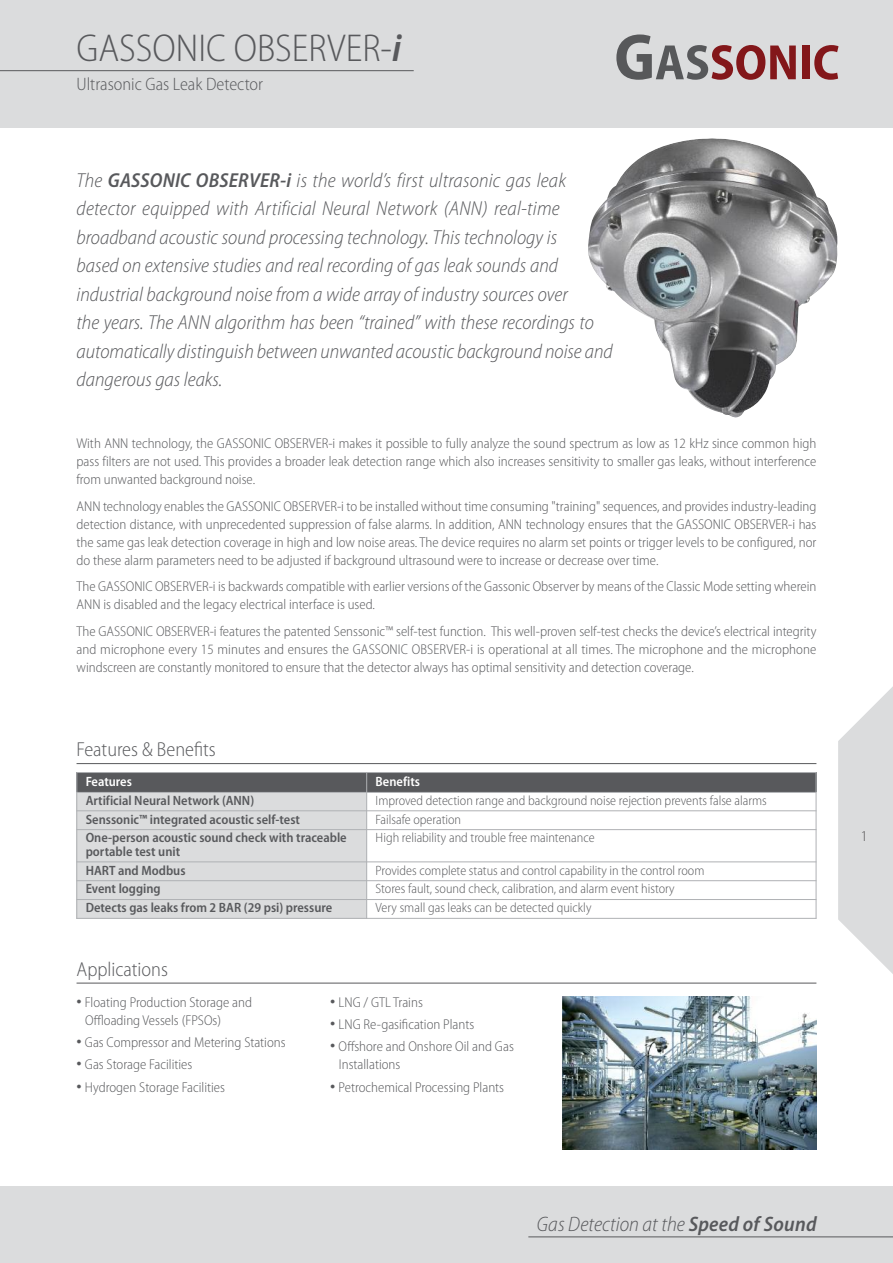
<style>
.page{position:relative;width:893px;height:1263px;background:#fff}
.page>*{position:absolute;margin:0;border:0;box-sizing:border-box;transform-origin:0 0}
.t1{font:300 semi-condensed 39px "Myriad Pro";color:#58595c}
.t2{font:italic 300 semi-condensed 21px "Myriad Pro";color:#58595c}
.t3{font:italic 300 semi-condensed 20.25px/28.5px "Myriad Pro";color:#58595c}
.t4{font:300 semi-condensed 20.25px "Myriad Pro";color:#58595c}
.t5{font:300 semi-condensed 18px "Myriad Pro";color:#58595c}
.t6{font:300 semi-condensed 15px "Myriad Pro";color:#525152}
.t7{font:300 semi-condensed 14.25px/18px "Myriad Pro";color:#58595c}
.t8{font:300 semi-condensed 13.5px "Myriad Pro";color:#58595c}
.t9{font:600 semi-condensed 13.5px/14.2px "Myriad Pro";color:#58595c}
.t10{font:600 semi-condensed 13.5px "Myriad Pro";color:#fff}
.s1{font-weight:600;font-style:italic}
.s2{font-weight:600}
.s3{font-size:21.15px}
</style>
<div class="page">
<div style="left:0;top:1186px;width:893px;height:77px;background:#dbdcdd"></div>
<div style="left:0;top:0;width:893px;height:128px;background:#dbdcdd"></div>
<svg style="left:616px;top:35px;width:180px;height:45px"></svg>
<div style="left:802px;top:46px;width:7px;height:33px;background:#83171a"></div>
<svg style="left:814px;top:45px;width:24px;height:35px"></svg>
<img style="left:562px;top:996px;width:254px;height:153px">
<img style="left:588px;top:138px;width:249px;height:279px">
<hr style="left:528px;top:1236px;width:365px;height:1px;background:#58595c">
<hr style="left:0;top:70px;width:414px;height:1px;background:#58595c">
<hr style="left:77px;top:983px;width:739px;height:1px;background:#58595c">
<hr style="left:77px;top:763px;width:739px;height:1px;background:#58595c">
<svg style="left:838px;top:686px;width:55px;height:288px"></svg>
<div style="left:76px;top:772px;width:291px;height:20px;background:#58595c"></div>
<div style="left:367px;top:772px;width:449px;height:20px;background:#58595c"></div>
<div style="left:76px;top:792px;width:291px;height:19px;background:#dbdcdd"></div>
<div style="left:76px;top:811px;width:291px;height:19px;background:#dbdcdd"></div>
<div style="left:76px;top:830px;width:291px;height:32px;background:#dbdcdd"></div>
<div style="left:76px;top:862px;width:291px;height:19px;background:#dbdcdd"></div>
<div style="left:76px;top:881px;width:291px;height:18px;background:#dbdcdd"></div>
<div style="left:76px;top:899px;width:291px;height:20px;background:#dbdcdd"></div>
<hr style="left:76px;top:772px;width:1px;height:147px;background:#afb1b4">
<hr style="left:366px;top:772px;width:1px;height:147px;background:#afb1b4">
<hr style="left:816px;top:772px;width:1px;height:147px;background:#afb1b4">
<hr style="left:76px;top:772px;width:740px;height:1px;background:#afb1b4">
<hr style="left:76px;top:792px;width:740px;height:1px;background:#afb1b4">
<hr style="left:76px;top:810px;width:740px;height:1px;background:#afb1b4">
<hr style="left:76px;top:829px;width:740px;height:1px;background:#afb1b4">
<hr style="left:76px;top:861px;width:740px;height:1px;background:#afb1b4">
<hr style="left:76px;top:880px;width:740px;height:1px;background:#afb1b4">
<hr style="left:76px;top:899px;width:740px;height:1px;background:#afb1b4">
<hr style="left:76px;top:918px;width:740px;height:1px;background:#afb1b4">
<h1 class="t1" style="left:77px;top:26px;width:326px">GASSONIC OBSERVER-<span class="s1">i</span></h1>
<p class="t5" style="left:77px;top:75px;width:188px">Ultrasonic Gas Leak Detector</p>
<p class="t3" style="left:77px;top:166px;width:538px">The <span class="s2">GASSONIC OBSERVER-i</span> is the world’s first ultrasonic gas leak detector equipped with Artificial Neural Network (ANN) real-time broadband acoustic sound processing technology. This technology is<br>based on extensive studies and real recording of gas leak sounds and industrial background noise from a wide array of industry sources over<br>the years. The ANN algorithm has been “trained” with these recordings to automatically distinguish between unwanted acoustic background noise and dangerous gas leaks.</p>
<p class="t7" style="left:77px;top:435px;width:741px;text-align:justify">With ANN technology, the GASSONIC OBSERVER-i makes it possible to fully analyze the sound spectrum as low as 12 kHz since common high pass filters are not used. This provides a broader leak detection range which also increases sensitivity to smaller gas leaks, without interference from unwanted background noise.</p>
<p class="t7" style="left:77px;top:497px;width:741px;text-align:justify">ANN technology enables the GASSONIC OBSERVER-i to be installed without time consuming "training" sequences, and provides industry-leading detection distance, with unprecedented suppression of false alarms. In addition, ANN technology ensures that the GASSONIC OBSERVER-i has the same gas leak detection coverage in high and low noise areas. The device requires no alarm set points or trigger levels to be configured, nor do these alarm parameters need to be adjusted if background ultrasound were to increase or decrease over time.</p>
<p class="t7" style="left:77px;top:578px;width:741px">The GASSONIC OBSERVER-i is backwards compatible with earlier versions of the Gassonic Observer by means of the Classic Mode setting wherein<br>ANN is disabled and the legacy electrical interface is used.</p>
<p class="t7" style="left:77px;top:622px;width:741px;text-align:justify">The GASSONIC OBSERVER-i features the patented Senssonic™ self-test function. This well-proven self-test checks the device’s electrical integrity and microphone every 15 minutes and ensures the GASSONIC OBSERVER-i is operational at all times. The microphone and the microphone windscreen are constantly monitored to ensure that the detector always has optimal sensitivity and detection coverage.</p>
<h3 class="t4" style="left:77px;top:738px;width:141px">Features &amp; Benefits</h3>
<p class="t10" style="left:86px;top:774px;width:48px">Features</p>
<p class="t10" style="left:376px;top:774px;width:46px">Benefits</p>
<p class="t9" style="left:86px;top:793px;width:170px">Artificial Neural Network (ANN)</p>
<p class="t8" style="left:376px;top:793px;width:393px">Improved detection range and background noise rejection prevents false alarms</p>
<p class="t9" style="left:86px;top:812px;width:216px">Senssonic™ integrated acoustic self-test</p>
<p class="t8" style="left:376px;top:812px;width:87px">Failsafe operation</p>
<p class="t9" style="left:86px;top:830px;width:263px">One-person acoustic sound check with traceable portable test unit</p>
<p class="t8" style="left:376px;top:830px;width:220px">High reliability and trouble free maintenance</p>
<p class="t9" style="left:86px;top:863px;width:101px">HART and Modbus</p>
<p class="t8" style="left:376px;top:863px;width:330px">Provides complete status and control capability in the control room</p>
<p class="t9" style="left:86px;top:882px;width:77px">Event logging</p>
<p class="t8" style="left:376px;top:882px;width:301px">Stores fault, sound check, calibration, and alarm event history</p>
<p class="t9" style="left:86px;top:901px;width:248px">Detects gas leaks from 2 BAR (29 psi) pressure</p>
<p class="t8" style="left:376px;top:900px;width:217px">Very small gas leaks can be detected quickly</p>
<h3 class="t4" style="left:77px;top:958px;width:93px">Applications</h3>
<p class="t7" style="left:85px;top:993px;width:169px;text-indent:-9px"><span class="s3">•</span> Floating Production Storage and<br>Offloading Vessels (FPSOs)</p>
<p class="t7" style="left:77px;top:1033px;width:211px"><span class="s3">•</span> Gas Compressor and Metering Stations</p>
<p class="t7" style="left:77px;top:1056px;width:117px"><span class="s3">•</span> Gas Storage Facilities</p>
<p class="t7" style="left:77px;top:1078px;width:150px"><span class="s3">•</span> Hydrogen Storage Facilities</p>
<p class="t7" style="left:330px;top:993px;width:94px"><span class="s3">•</span> LNG / GTL Trains</p>
<p class="t7" style="left:330px;top:1015px;width:146px"><span class="s3">•</span> LNG Re-gasification Plants</p>
<p class="t7" style="left:339px;top:1038px;width:177px;text-indent:-9px"><span class="s3">•</span> Offshore and Onshore Oil and Gas<br>Installations</p>
<p class="t7" style="left:330px;top:1078px;width:175px"><span class="s3">•</span> Petrochemical Processing Plants</p>
<p class="t6" style="left:861px;top:828px;width:8px">1</p>
<h2 class="t2" style="left:537px;top:1213px;width:281px">Gas Detection at the <span class="s2">Speed of Sound</span></h2>
</div>
